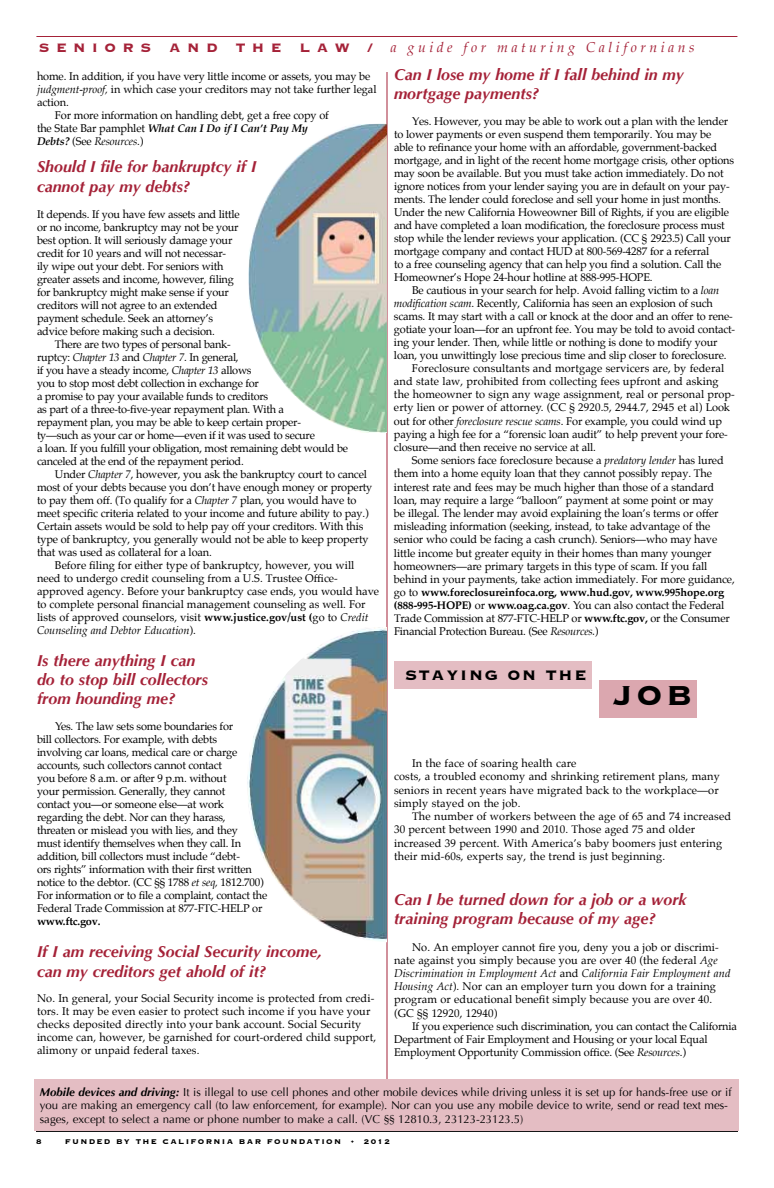
<style>
.page{position:relative;width:774px;height:1188px;background:#fff}
.page>*{position:absolute;margin:0;border:0;box-sizing:border-box;transform-origin:0 0}
.t1{font:700 36px "Copperplate";color:#000}
.t2{font:700 18px "Copperplate";letter-spacing:.1em;color:#000}
.t3{font:italic 700 16px/19.2px "Optima";color:#a52238}
.t4{font:italic 14px "Palatino";letter-spacing:.25em;color:#a52238}
.t5{font:11.5px/13.5px "Optima";color:#000}
.t6{font:11px/13px "Palatino";letter-spacing:-.015em;color:#000}
.t7{font:11px/13.1px "Palatino";letter-spacing:.01em;color:#000}
.t8{font:11px/13.3px "Palatino";letter-spacing:.015em;color:#000}
.t9{font:700 9px "Copperplate";letter-spacing:.15em;color:#000}
.s1{font-family:"Copperplate";font-weight:700;font-style:normal;font-size:16px}
.s2{font-family:"Copperplate";font-style:normal;font-size:16px}
.s3{font-style:italic}
.s4{font-weight:700;font-style:italic}
.s5{font-weight:700}
</style>
<div class="page">
<hr style="left:387px;top:72px;width:1px;height:1051px;background:#a52238">
<hr style="left:36px;top:1131px;width:702px;height:1px;background:#000">
<hr style="left:36px;top:36px;width:701px;height:1px;background:#a52238">
<div style="left:394px;top:662px;width:197px;height:27px;background:#e4bdc3"></div>
<div style="left:600px;top:680px;width:97px;height:38px;background:#dba7af"></div>
<div style="left:34px;top:1079px;width:704px;height:52px;background:#e4bdc3"></div>
<img style="left:249px;top:124px;width:138px;height:309px">
<img style="left:247px;top:627px;width:140px;height:314px">
<p class="t4" style="left:39px;top:35px;width:657px"><span class="s1">SENIORS AND THE LAW</span> <span class="s2">/</span> a guide for maturing Californians</p>
<p class="t6" style="left:37px;top:70px;width:341px">home. In addition, if you have very little income or assets, you may be <span class="s3">judgment-proof,</span> in which case your creditors may not take further legal action.</p>
<p class="t6" style="left:37px;top:109px;width:293px;text-indent:18px">For more information on handling debt, get a free copy of the State Bar pamphlet <span class="s4">What Can I Do if I Can’t Pay My<br>Debts?</span> (See <span class="s3">Resources</span>.)</p>
<h4 class="t3" style="left:37px;top:158px;width:221px">Should I file for bankruptcy if I cannot pay my debts?</h4>
<p class="t6" style="left:37px;top:207px;width:204px">It depends. If you have few assets and little or no income, bankruptcy may not be your best option. It will seriously damage your credit for 10 years and will not necessar&shy;ily wipe out your debt. For seniors with greater assets and income, however, filing for bankruptcy might make sense if your creditors will not agree to an extended payment schedule. Seek an attorney’s advice before making such a decision.</p>
<p class="t6" style="left:37px;top:337px;width:313px;text-indent:18px">There are two types of personal bank-<br>ruptcy: <span class="s3">Chapter 13</span> and <span class="s3">Chapter 7</span>. In general,<br>if you have a steady income, <span class="s3">Chapter 13</span> allows<br>you to stop most debt collection in exchange for<br>a promise to pay your available funds to creditors<br>as part of a three-to-five-year repayment plan. With a<br>repayment plan, you may be able to keep certain proper-<br>ty—such as your car or home—even if it was used to secure<br>a loan. If you fulfill your obligation, most remaining debt would be canceled at the end of the repayment period.</p>
<p class="t6" style="left:37px;top:467px;width:337px;text-indent:18px">Under <span class="s3">Chapter 7</span>, however, you ask the bankruptcy court to cancel most of your debts because you don’t have enough money or property to pay them off. (To qualify for a <span class="s3">Chapter 7</span> plan, you would have to meet specific criteria related to your income and future ability to pay.)<br>Certain assets would be sold to help pay off your creditors. With this type of bankruptcy, you generally would not be able to keep property that was used as collateral for a loan.</p>
<p class="t6" style="left:37px;top:558px;width:344px;text-indent:18px">Before filing for either type of bankruptcy, however, you will need to undergo credit counseling from a U.S. Trustee Office&shy;approved agency. Before your bankruptcy case ends, you would have to complete personal financial management counseling as well. For lists of approved counselors, visit <span class="s5">www.justice.gov/ust (</span>go to <span class="s3">Credit Counseling and Debtor Education</span>).</p>
<h4 class="t3" style="left:37px;top:651px;width:173px">Is there anything I can do to stop bill collectors from hounding me?</h4>
<p class="t6" style="left:37px;top:720px;width:232px;text-indent:18px">Yes. The law sets some boundaries for<br>bill collectors. For example, with debts<br>involving car loans, medical care or charge accounts, such collectors cannot contact<br>you before 8 a.m. or after 9 p.m. without<br>your permission. Generally, they cannot<br>contact you—or someone else—at work regarding the debt. Nor can they harass,<br>threaten or mislead you with lies, and they<br>must identify themselves when they call. In addition, bill collectors must include “debt-<br>ors rights” information with their first written notice to the debtor. (CC §§ 1788 <span class="s3">et seq,</span> 1812.700)<br>For information or to file a complaint, contact the Federal Trade Commission at 877-FTC-HELP or <span class="s5">www.ftc.gov.</span></p>
<h4 class="t3" style="left:37px;top:943px;width:286px">If I am receiving Social Security income, can my creditors get ahold of it?</h4>
<p class="t7" style="left:37px;top:992px;width:341px;line-height:12.8px">No. In general, your Social Security income is protected from credi&shy;tors. It may be even easier to protect such income if you have your checks deposited directly into your bank account. Social Security income can, however, be garnished for court-ordered child support, alimony or unpaid federal taxes.</p>
<h4 class="t3" style="left:394px;top:65px;width:291px">Can I lose my home if I fall behind in my mortgage payments?</h4>
<p class="t6" style="left:394px;top:115px;width:342px;text-indent:18px">Yes. However, you may be able to work out a plan with the lender to lower payments or even suspend them temporarily. You may be<br>able to refinance your home with an affordable, government-backed mortgage, and in light of the recent home mortgage crisis, other options may soon be available. But you must take action immediately. Do not ignore notices from your lender saying you are in default on your pay&shy;ments. The lender could foreclose and sell your home in just months.<br>Under the new California Howeowner Bill of Rights, if you are eligible and have completed a loan modification, the foreclosure process must stop while the lender reviews your application. (CC § 2923.5) Call your mortgage company and contact HUD at 800-569-4287 for a referral<br>to a free counseling agency that can help you find a solution. Call the Homeowner’s Hope 24-hour hotline at 888-995-HOPE.</p>
<p class="t6" style="left:394px;top:284px;width:343px;text-indent:18px">Be cautious in your search for help. Avoid falling victim to a <span class="s3">loan modification scam</span>. Recently, California has seen an explosion of such scams. It may start with a call or knock at the door and an offer to rene&shy;gotiate your loan—for an upfront fee. You may be told to avoid contact&shy;ing your lender. Then, while little or nothing is done to modify your loan, you unwittingly lose precious time and slip closer to foreclosure.</p>
<p class="t7" style="left:394px;top:362px;width:342px;text-indent:18px">Foreclosure consultants and mortgage servicers are, by federal and state law, prohibited from collecting fees upfront and asking the homeowner to sign any wage assignment, real or personal prop&shy;erty lien or power of attorney. (CC § 2920.5, 2944.7, 2945 et al) Look out for other <span class="s3">foreclosure rescue scams</span>. For example, you could wind up paying a high fee for a “forensic loan audit” to help prevent your fore&shy;closure—and then receive no service at all.</p>
<p class="t6" style="left:394px;top:454px;width:342px;text-indent:18px">Some seniors face foreclosure because a <span class="s3">predatory lender</span> has lured them into a home equity loan that they cannot possibly repay. The interest rate and fees may be much higher than those of a standard loan, may require a large “balloon” payment at some point or may<br>be illegal. The lender may avoid explaining the loan’s terms or offer misleading information (seeking, instead, to take advantage of the senior who could be facing a cash crunch). Seniors—who may have little income but greater equity in their homes than many younger homeowners—are primary targets in this type of scam. If you fall behind in your payments, take action immediately. For more guidance, go to <span class="s5">www.foreclosureinfoca.org, www.hud.gov, www.995hope.org (888-995-HOPE)</span> or <span class="s5">www.oag.ca.gov</span>. You can also contact the Federal Trade Commission at 877-FTC-HELP or <span class="s5">www.ftc.gov,</span> or the Consumer Financial Protection Bureau. (See <span class="s3">Resources.</span>)</p>
<h3 class="t2" style="left:405px;top:663px;width:183px">STAYING ON THE</h3>
<h3 class="t1" style="left:613px;top:671px;width:81px">JOB</h3>
<p class="t8" style="left:394px;top:757px;width:327px;text-indent:18px">In the face of soaring health care<br>costs, a troubled economy and shrinking retirement plans, many seniors in recent years have migrated back to the workplace—or simply stayed on the job.</p>
<p class="t8" style="left:394px;top:810px;width:339px;text-indent:18px">The number of workers between the age of 65 and 74 increased 30 percent between 1990 and 2010. Those aged 75 and older increased 39 percent. With America’s baby boomers just entering their mid-60s, experts say, the trend is just beginning.</p>
<h4 class="t3" style="left:394px;top:890px;width:294px">Can I be turned down for a job or a work training program because of my age?</h4>
<p class="t7" style="left:394px;top:940px;width:338px;text-indent:18px">No. An employer cannot fire you, deny you a job or discrimi&shy;nate against you simply because you are over 40 (the federal <span class="s3">Age Discrimination in Employment Act</span> and <span class="s3">California Fair Employment and Housing Act</span>). Nor can an employer turn you down for a training program or educational benefit simply because you are over 40. (GC §§ 12920, 12940)</p>
<p class="t6" style="left:394px;top:1019px;width:344px;text-indent:18px">If you experience such discrimination, you can contact the California<br>Department of Fair Employment and Housing or your local Equal<br>Employment Opportunity Commission office. (See <span class="s3">Resources</span>.)</p>
<p class="t5" style="left:40px;top:1085px;width:693px"><span class="s4">Mobile devices and driving:</span> It is illegal to use cell phones and other mobile devices while driving unless it is set up for hands-free use or if you are making an emergency call (to law enforcement, for example). Nor can you use any mobile device to write, send or read text mes&shy;sages, except to select a name or phone number to make a call. (VC §§ 12810.3, 23123-23123.5)</p>
<p class="t9" style="left:36px;top:1136px;width:7px">8</p>
<p class="t9" style="left:65px;top:1136px;width:327px">FUNDED BY THE CALIFORNIA BAR FOUNDATION • 2012</p>
</div>
